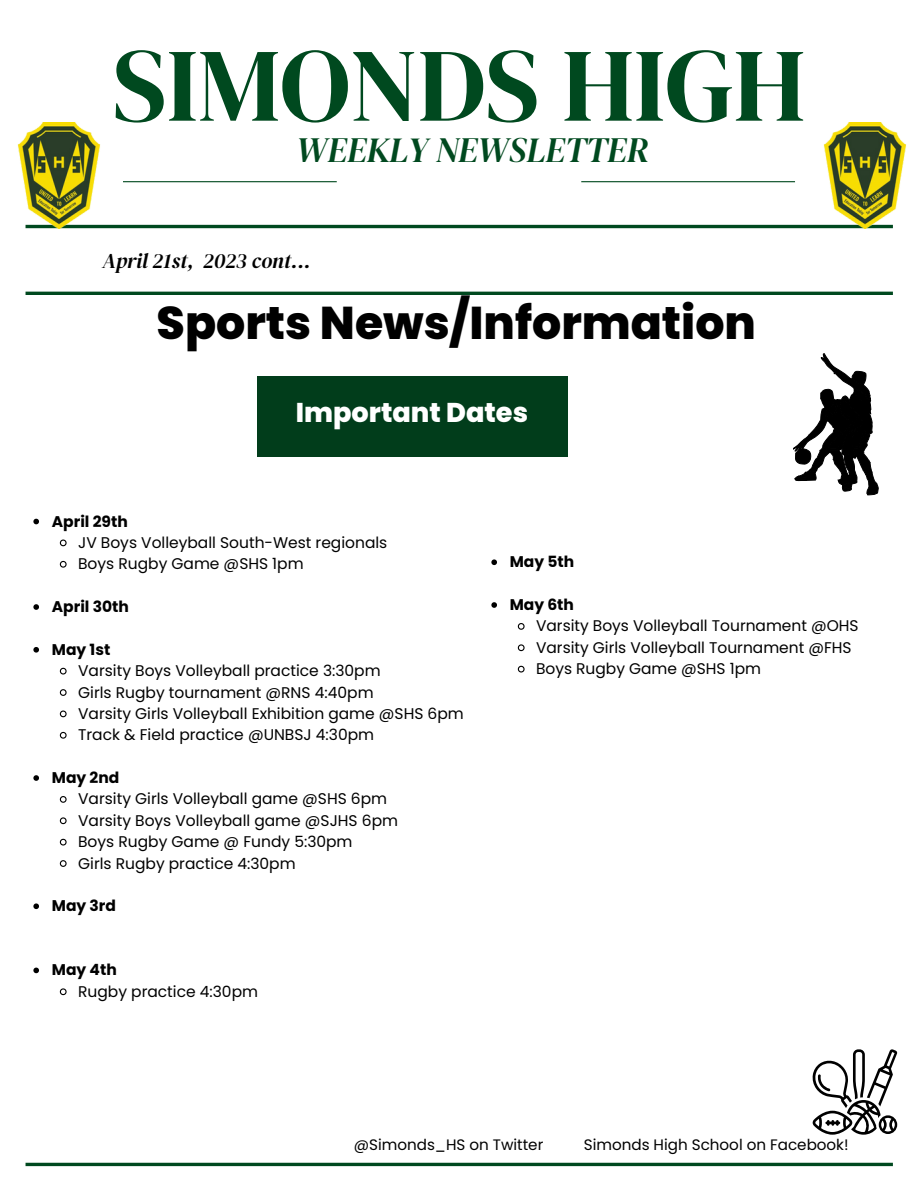
<style>
.page{position:relative;width:918px;height:1188px;background:#fff}
.page>*{position:absolute;margin:0;border:0;box-sizing:border-box;transform-origin:0 0}
.t1{font:103.95px "DM Serif Display";color:#00491f}
.t2{font:800 45.9px "Poppins";color:#000}
.t3{font:italic 35.25px "DM Serif Display";color:#00491f}
.t4{font:800 27.15px "Poppins";color:#fff}
.t5{font:italic 21.15px "DM Serif Display";color:#000}
.t6{font:15.45px/21.3px "Poppins";color:#000}
.t7{font:700 15.45px "Poppins";color:#000}
.t8{font:15.15px "Poppins";color:#000}
</style>
<div class="page">
<hr style="left:123px;top:181px;width:214px;height:1px;background:#00491f">
<hr style="left:26px;top:225px;width:867px;height:3px;background:#00491f">
<hr style="left:26px;top:292px;width:867px;height:3px;background:#00491f">
<hr style="left:26px;top:1163px;width:867px;height:3px;background:#00491f">
<hr style="left:581px;top:181px;width:214px;height:1px;background:#00491f">
<div style="left:257px;top:376px;width:310px;height:81px;background:#013d1b"></div>
<img style="left:812px;top:123px;width:95px;height:105px">
<img style="left:17px;top:123px;width:95px;height:106px">
<svg style="left:812px;top:1049px;width:86px;height:86px"></svg>
<svg style="left:793px;top:353px;width:86px;height:142px"></svg>
<svg style="left:33px;top:519px;width:6px;height:5px"></svg>
<svg style="left:59px;top:539px;width:8px;height:8px"></svg>
<svg style="left:59px;top:560px;width:8px;height:8px"></svg>
<svg style="left:33px;top:604px;width:6px;height:6px"></svg>
<svg style="left:33px;top:647px;width:6px;height:6px"></svg>
<svg style="left:59px;top:667px;width:8px;height:8px"></svg>
<svg style="left:59px;top:689px;width:8px;height:7px"></svg>
<svg style="left:59px;top:710px;width:8px;height:8px"></svg>
<svg style="left:59px;top:731px;width:8px;height:8px"></svg>
<svg style="left:33px;top:775px;width:6px;height:6px"></svg>
<svg style="left:59px;top:796px;width:8px;height:7px"></svg>
<svg style="left:59px;top:817px;width:8px;height:8px"></svg>
<svg style="left:59px;top:838px;width:8px;height:8px"></svg>
<svg style="left:59px;top:860px;width:8px;height:7px"></svg>
<svg style="left:33px;top:903px;width:6px;height:6px"></svg>
<svg style="left:33px;top:968px;width:6px;height:5px"></svg>
<svg style="left:59px;top:988px;width:8px;height:8px"></svg>
<svg style="left:491px;top:559px;width:6px;height:6px"></svg>
<svg style="left:491px;top:602px;width:6px;height:6px"></svg>
<svg style="left:517px;top:623px;width:8px;height:7px"></svg>
<svg style="left:517px;top:644px;width:8px;height:8px"></svg>
<svg style="left:517px;top:665px;width:8px;height:8px"></svg>
<h1 class="t1" style="left:113px;top:13px;width:694px">SIMONDS HIGH</h1>
<h3 class="t3" style="left:296px;top:125px;width:355px">WEEKLY NEWSLETTER</h3>
<h3 class="t5" style="left:102px;top:246px;width:210px">April 21st, 2023 cont...</h3>
<h2 class="t2" style="left:157px;top:291px;width:601px">Sports News/Information</h2>
<h3 class="t4" style="left:296px;top:394px;width:234px">Important Dates</h3>
<p class="t7" style="left:52px;top:510px;width:77px">April 29th</p>
<p class="t6" style="left:78px;top:532px;width:311px">JV Boys Volleyball South-West regionals<br>Boys Rugby Game @SHS 1pm</p>
<p class="t7" style="left:52px;top:596px;width:79px">April 30th</p>
<p class="t7" style="left:52px;top:639px;width:60px">May 1st</p>
<p class="t6" style="left:78px;top:660px;width:387px">Varsity Boys Volleyball practice 3:30pm<br>Girls Rugby tournament @RNS 4:40pm<br>Varsity Girls Volleyball Exhibition game @SHS 6pm Track &amp; Field practice @UNBSJ 4:30pm</p>
<p class="t7" style="left:52px;top:767px;width:69px">May 2nd</p>
<p class="t6" style="left:78px;top:788px;width:321px">Varsity Girls Volleyball game @SHS 6pm Varsity Boys Volleyball game @SJHS 6pm Boys Rugby Game @ Fundy 5:30pm<br>Girls Rugby practice 4:30pm</p>
<p class="t7" style="left:52px;top:895px;width:66px">May 3rd</p>
<p class="t7" style="left:52px;top:959px;width:66px">May 4th</p>
<p class="t6" style="left:78px;top:981px;width:181px">Rugby practice 4:30pm</p>
<p class="t7" style="left:510px;top:551px;width:66px">May 5th</p>
<p class="t7" style="left:510px;top:594px;width:66px">May 6th</p>
<p class="t6" style="left:536px;top:615px;width:324px">Varsity Boys Volleyball Tournament @OHS<br>Varsity Girls Volleyball Tournament @FHS<br>Boys Rugby Game @SHS 1pm</p>
<p class="t8" style="left:354px;top:1134px;width:191px">@Simonds_HS on Twitter</p>
<p class="t8" style="left:584px;top:1134px;width:266px">Simonds High School on Facebook!</p>
</div>
